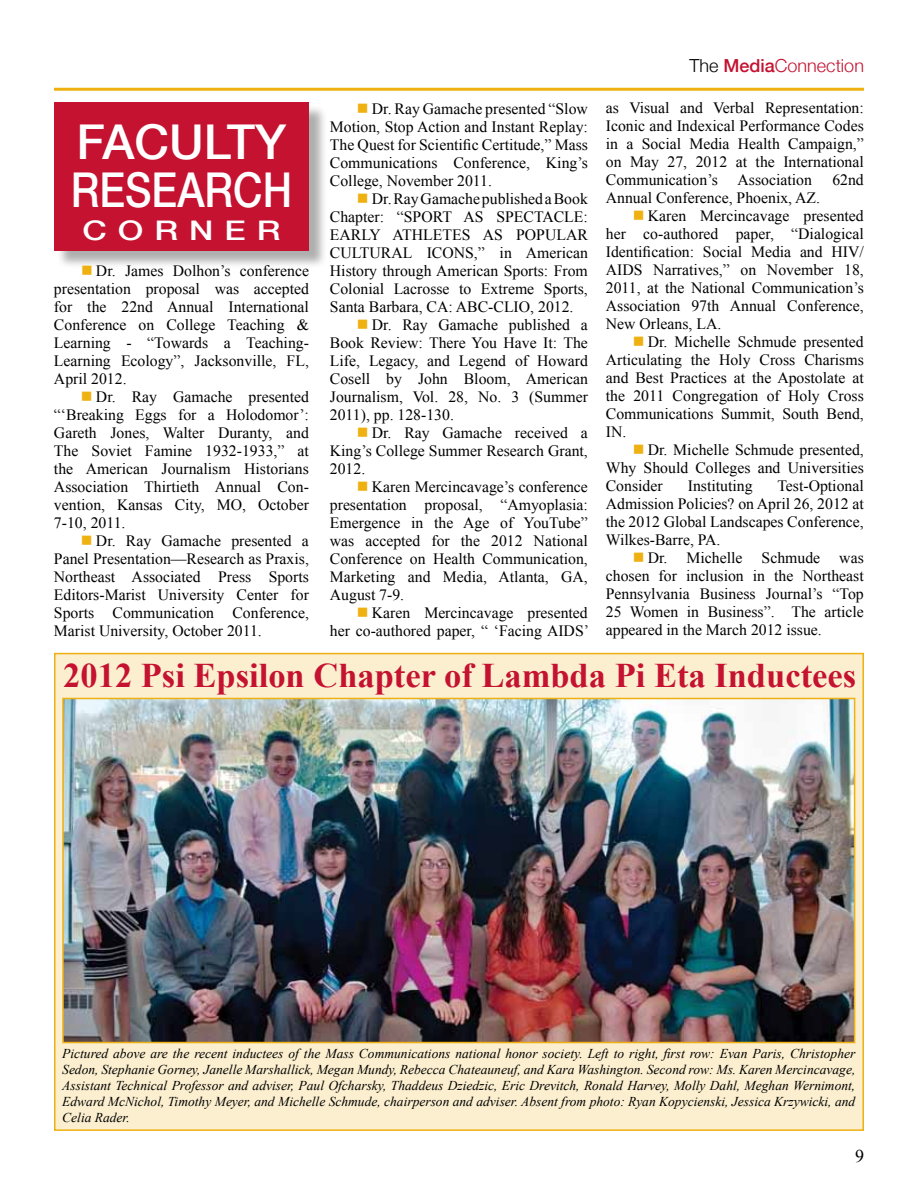
<style>
.page{position:relative;width:918px;height:1188px;background:#fff}
.page>*{position:absolute;margin:0;border:0;box-sizing:border-box;transform-origin:0 0}
.t1{font:500 48px/48px "Helvetica Neue";color:#fff}
.t2{font:700 34.5px "Times New Roman";color:#c41230}
.t3{font:500 27px "Helvetica Neue";color:#fff;scale:1.25 1}
.t4{font:300 18px "Helvetica Neue";color:#c41230}
.t5{font:18px "Times New Roman";color:#000}
.t6{font:15.75px/18px "Times New Roman";color:#000;text-align:justify}
.t7{font:italic 13.5px/16.2px "Times New Roman";color:#000;text-align:justify}
.s1{color:#eeb111}
.s2{color:#000}
.s3{font-weight:500}
</style>
<div class="page">
<hr style="left:54px;top:88px;width:810px;height:3px;background:#eeb111">
<div style="left:54px;top:653px;width:810px;height:478px;background:#fcefcf;border:2px solid #eeb111"></div>
<img style="left:65px;top:701px;width:787px;height:339px">
<div style="left:62px;top:698px;width:793px;height:345px;border:2px solid #eeb111"></div>
<div style="left:56px;top:104px;width:272px;height:165px;background:#000;opacity:.32"></div>
<div style="left:54px;top:102px;width:255px;height:149px;background:#c41230"></div>
<h1 class="t1" style="left:71px;top:117px;width:223px">FAC ULTY<br>RESEARCH</h1>
<h3 class="t3" style="left:82px;top:214px;width:150px">C OR NER</h3>
<p class="t6" style="left:54px;top:262px;width:257px;text-indent:27px"><span class="s1">■</span> Dr. James Dolhon’s conference presentation proposal was accepted for the 22nd Annual International Conference on College Teaching &amp; Learning - “Towards a Teaching-Learning Ecology”, Jacksonville, FL, April 2012.</p>
<p class="t6" style="left:54px;top:388px;width:257px;text-indent:27px"><span class="s1">■</span> Dr. Ray Gamache presented “‘Breaking Eggs for a Holodomor’:<br>Gareth Jones, Walter Duranty, and The Soviet Famine 1932-1933,” at the American Journalism Historians Association Thirtieth Annual Con&shy;vention, Kansas City, MO, October 7-10, 2011.</p>
<p class="t6" style="left:54px;top:532px;width:257px;text-indent:27px"><span class="s1">■</span> Dr. Ray Gamache presented a Panel Presentation—Research as Praxis, Northeast Associated Press Sports Editors-Marist University Center for Sports Communication Conference, Marist University, October 2011.</p>
<p class="t6" style="left:330px;top:100px;width:260px;text-indent:27px"><span class="s1">■</span> Dr. Ray Gamache presented “Slow Motion, Stop Action and Instant Replay:<br>The Quest for Scientific Certitude,” Mass Communications Conference, King’s College, November 2011.</p>
<p class="t6" style="left:330px;top:190px;width:260px;text-indent:27px"><span class="s1">■</span> Dr. Ray Gamache published a Book Chapter: “SPORT AS SPECTACLE:<br>EARLY ATHLETES AS POPULAR CULTURAL ICONS,” in American History through American Sports: From Colonial Lacrosse to Extreme Sports, Santa Barbara, CA: ABC-CLIO, 2012.</p>
<p class="t6" style="left:330px;top:316px;width:260px;text-indent:27px"><span class="s1">■</span> Dr. Ray Gamache published a Book Review: There You Have It: The Life, Legacy, and Legend of Howard Cosell by John Bloom, American Journalism, Vol. 28, No. 3 (Summer 2011), pp. 128-130.</p>
<p class="t6" style="left:330px;top:424px;width:260px;text-indent:27px"><span class="s1">■</span> Dr. Ray Gamache received a King’s College Summer Research Grant, 2012.</p>
<p class="t6" style="left:330px;top:478px;width:260px;text-indent:27px"><span class="s1">■</span> Karen Mercincavage’s conference presentation proposal, “Amyoplasia:<br>Emergence in the Age of YouTube” was accepted for the 2012 National Conference on Health Communication, Marketing and Media, Atlanta, GA, August 7-9.</p>
<p class="t6" style="left:330px;top:604px;width:261px;text-align:right"><span class="s1">■</span> Karen Mercincavage presented<br>her co-authored paper, “ ‘Facing AIDS’</p>
<p class="t4" style="left:690px;top:55px;width:176px"><span class="s2">The</span> <span class="s3">MEDIA</span>Connection</p>
<p class="t6" style="left:606px;top:99px;width:260px">as Visual and Verbal Representation:<br>Iconic and Indexical Performance Codes in a Social Media Health Campaign,” on May 27, 2012 at the International Communication’s Association</p>
<p class="t6" style="left:832px;top:171px;width:33px">62nd</p>
<p class="t6" style="left:606px;top:189px;width:216px">Annual Conference, Phoenix, AZ.</p>
<p class="t6" style="left:606px;top:207px;width:260px;text-indent:27px"><span class="s1">■</span> Karen Mercincavage presented her co-authored paper, “Dialogical Identification: Social Media and HIV/ AIDS Narratives,” on November 18, 2011, at the National Communication’s Association 97th Annual Conference, New Orleans, LA.</p>
<p class="t6" style="left:606px;top:333px;width:260px;text-indent:27px"><span class="s1">■</span> Dr. Michelle Schmude presented Articulating the Holy Cross Charisms and Best Practices at the Apostolate at the 2011 Congregation of Holy Cross Communications Summit, South Bend, IN.</p>
<p class="t6" style="left:606px;top:441px;width:260px;text-indent:27px"><span class="s1">■</span> Dr. Michelle Schmude presented, Why Should Colleges and Universities Consider</p>
<p class="t6" style="left:606px;top:477px;width:260px;text-indent:172px">Test-Optional Admission Policies? on April 26, 2012 at the 2012 Global Landscapes Conference, Wilkes-Barre, PA.</p>
<p class="t6" style="left:606px;top:549px;width:260px;text-indent:27px"><span class="s1">■</span> Dr. Michelle Schmude was chosen for inclusion in the Northeast Pennsylvania Business Journal’s “Top 25 Women in Business”. The article appeared in the March 2012 issue.</p>
<p class="t6" style="left:688px;top:477px;width:66px">Instituting</p>
<h2 class="t2" style="left:63px;top:652px;width:794px">2012 Psi Epsilon Chapter of Lambda Pi Eta Inductees</h2>
<p class="t7" style="left:62px;top:1045px;width:795px">Pictured above are the recent inductees of the Mass Communications national honor society. Left to right, first row: Evan Paris, Christopher Sedon, Stephanie Gorney, Janelle Marshallick, Megan Mundy, Rebecca Chateauneuf, and Kara Washington. Second row: Ms. Karen Mercincavage, Assistant Technical Professor and adviser, Paul Ofcharsky, Thaddeus Dziedzic, Eric Drevitch, Ronald Harvey, Molly Dahl, Meghan Wernimont, Edward McNichol, Timothy Meyer, and Michelle Schmude, chairperson and adviser. Absent from photo: Ryan Kopycienski, Jessica Krzywicki, and Celia Rader.</p>
<p class="t5" style="left:855px;top:1144px;width:10px">9</p>
</div>
